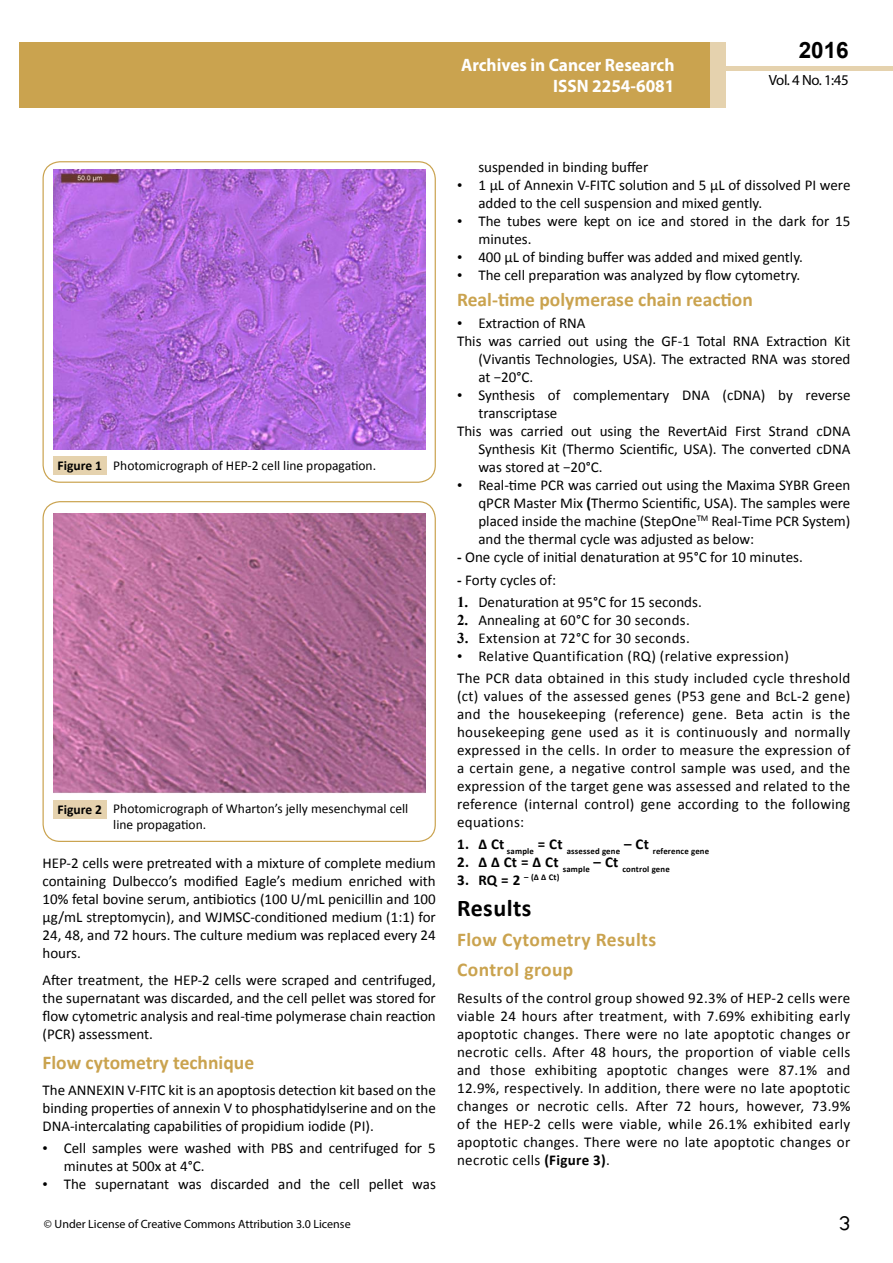
<style>
.page{position:relative;width:893px;height:1263px;background:#fff}
.page>*{position:absolute;margin:0;border:0;box-sizing:border-box;transform-origin:0 0}
.t1{font:25.5px "Tunga";color:#000}
.t2{font:700 24px "Calibri";letter-spacing:.02em;color:#000}
.t3{font:700 22.5px "Arial";color:#000}
.t4{font:700 19.5px "Calibri";color:#caa34f}
.t5{font:700 19.5px/30px "Calibri";letter-spacing:.02em;color:#caa34f}
.t6{font:700 18px/21.6px "Myriad Pro";color:#fff;text-align:right;scale:.96 1}
.t7{font:15px/18px "Calibri";color:#000;text-align:justify}
.t8{font:15px/22.2px "Calibri";letter-spacing:.02em;color:#000}
.t9{font:14.85px "Myriad Pro";letter-spacing:-.03em;color:#000}
.t10{font:13.5px/16.2px "Calibri";color:#000}
.t11{font:12px "Myriad Pro";color:#000}
.t12{font:700 8.7px "Calibri";letter-spacing:.02em;color:#000}
.s1{font-weight:700}
.s2{font-family:"Times New Roman"}
.s3{font-family:"Times New Roman";font-weight:700}
.s4{font-size:15px}
</style>
<div class="page">
<div style="left:722px;top:66px;width:171px;height:5px;background:#e5d2ae"></div>
<div style="left:19px;top:42px;width:706px;height:66px;background:#caa34f"></div>
<div style="left:710px;top:42px;width:15px;height:66px;background:#e5d2ae"></div>
<div style="left:43px;top:161px;width:393px;height:322px;border:1px solid #caa34f;border-radius:17px"></div>
<img style="left:53px;top:170px;width:372px;height:280px">
<div style="left:53px;top:456px;width:53px;height:18px;background:#e5d2ae"></div>
<div style="left:43px;top:501px;width:393px;height:341px;border:1px solid #caa34f;border-radius:17px"></div>
<img style="left:53px;top:514px;width:372px;height:280px">
<div style="left:53px;top:800px;width:53px;height:18px;background:#e5d2ae"></div>
<p class="t6" style="left:461px;top:53px;width:224px">Archives in Cancer Research<br>ISSN 2254-6081</p>
<h3 class="t3" style="left:799px;top:35px;width:52px">2016</h3>
<p class="t9" style="left:769px;top:71px;width:81px">Vol. 4 No. 1:45</p>
<p class="t10" style="left:58px;top:458px;width:320px"><span class="s1">Figure 1</span> Photomicrograph of HEP-2 cell line propagation.</p>
<p class="t10" style="left:113px;top:800px;width:297px;text-indent:-56px"><span class="s1">Figure 2</span> Photomicrograph of Wharton’s jelly mesenchymal cell line propagation.</p>
<p class="t7" style="left:43px;top:854px;width:395px">HEP-2 cells were pretreated with a mixture of complete medium containing Dulbecco’s modified Eagle’s medium enriched with 10% fetal bovine serum, antibiotics (100 U/mL penicillin and 100 μg/mL streptomycin), and WJMSC-conditioned medium (1:1) for 24, 48, and 72 hours. The culture medium was replaced every 24 hours.</p>
<p class="t7" style="left:43px;top:971px;width:395px">After treatment, the HEP-2 cells were scraped and centrifuged, the supernatant was discarded, and the cell pellet was stored for flow cytometric analysis and real-time polymerase chain reaction (PCR) assessment.</p>
<h3 class="t4" style="left:43px;top:1050px;width:213px">Flow cytometry technique</h3>
<p class="t7" style="left:43px;top:1081px;width:395px">The ANNEXIN V-FITC kit is an apoptosis detection kit based on the binding properties of annexin V to phosphatidylserine and on the DNA-intercalating capabilities of propidium iodide (PI).</p>
<p class="t7" style="left:64px;top:1139px;width:374px;text-indent:-21px"><span class="s2">•</span> Cell samples were washed with PBS and centrifuged for 5 minutes at 500x at 4°C.</p>
<p class="t7" style="left:43px;top:1175px;width:395px"><span class="s2">•</span> The supernatant was discarded and the cell pellet was</p>
<p class="t7" style="left:478px;top:158px;width:171px">suspended in binding buffer</p>
<p class="t7" style="left:478px;top:176px;width:374px;text-indent:-21px"><span class="s2">•</span> 1 µL of Annexin V-FITC solution and 5 µL of dissolved PI were added to the cell suspension and mixed gently.</p>
<p class="t7" style="left:478px;top:212px;width:374px;text-indent:-21px"><span class="s2">•</span> The tubes were kept on ice and stored in the dark for 15 minutes.</p>
<p class="t7" style="left:457px;top:248px;width:347px"><span class="s2">•</span> 400 µL of binding buffer was added and mixed gently.</p>
<p class="t7" style="left:457px;top:266px;width:345px"><span class="s2">•</span> The cell preparation was analyzed by flow cytometry.</p>
<h3 class="t4" style="left:457px;top:287px;width:297px">Real-time polymerase chain reaction</h3>
<p class="t7" style="left:457px;top:314px;width:130px"><span class="s2">•</span> Extraction of RNA</p>
<p class="t7" style="left:457px;top:332px;width:395px">This was carried out using the GF-1 Total RNA Extraction Kit</p>
<p class="t7" style="left:478px;top:350px;width:374px">(Vivantis Technologies, USA). The extracted RNA was stored</p>
<p class="t7" style="left:478px;top:368px;width:57px">at −20°C.</p>
<p class="t7" style="left:457px;top:386px;width:395px"><span class="s2">•</span> Synthesis of complementary DNA (cDNA) by reverse</p>
<p class="t7" style="left:478px;top:404px;width:81px">transcriptase</p>
<p class="t7" style="left:457px;top:422px;width:395px">This was carried out using the RevertAid First Strand cDNA</p>
<p class="t7" style="left:478px;top:440px;width:374px">Synthesis Kit (Thermo Scientific, USA). The converted cDNA</p>
<p class="t7" style="left:478px;top:458px;width:126px">was stored at −20°C.</p>
<p class="t7" style="left:478px;top:476px;width:374px;text-indent:-21px"><span class="s2">•</span> Real-time PCR was carried out using the Maxima SYBR Green qPCR Master Mix <span class="s1">(</span>Thermo Scientific, USA). The samples were placed inside the machine (StepOne<sup>TM</sup> Real-Time PCR System) and the thermal cycle was adjusted as below:</p>
<p class="t7" style="left:457px;top:548px;width:347px"><span class="s1">-</span> One cycle of initial denaturation at 95°C for 10 minutes.</p>
<p class="t7" style="left:457px;top:571px;width:100px"><span class="s1">-</span> Forty cycles of:</p>
<p class="t7" style="left:457px;top:593px;width:246px"><span class="s3">1.</span> Denaturation at 95°C for 15 seconds.</p>
<p class="t8" style="left:457px;top:609px;width:234px"><span class="s3">2.</span> Annealing at 60°C for 30 seconds.</p>
<p class="t8" style="left:457px;top:627px;width:234px"><span class="s3">3.</span> Extension at 72°C for 30 seconds.</p>
<p class="t8" style="left:457px;top:645px;width:395px"><span class="s2">•</span> Relative Quantification (RQ) (relative expression)<br>The PCR data obtained in this study included cycle threshold</p>
<p class="t7" style="left:457px;top:687px;width:395px">(ct) values of the assessed genes (P53 gene and BcL-2 gene) and the housekeeping (reference) gene. Beta actin is the housekeeping gene used as it is continuously and normally expressed in the cells. In order to measure the expression of a certain gene, a negative control sample was used, and the expression of the target gene was assessed and related to the reference (internal control) gene according to the following equations:</p>
<p class="t12" style="left:457px;top:846px;width:254px"><sup>1.</sup> <sup>Δ</sup> <sup>Ct</sup> sample <sup>=</sup> <sup>Ct</sup> assessed gene <sup>–</sup> <sup>Ct</sup> reference gene</p>
<p class="t12" style="left:457px;top:864px;width:214px"><sup>2.</sup> <sup>Δ</sup> <sup>Δ</sup> <sup>Ct</sup> <sup>=</sup> <sup>Δ</sup> <sup>Ct</sup> sample <sup>–</sup> <sup>Ct</sup> control gene</p>
<p class="t12" style="left:457px;top:872px;width:104px"><span class="s4">3. RQ = 2</span> – (Δ Δ Ct)</p>
<h2 class="t2" style="left:457px;top:893px;width:76px">Results</h2>
<h3 class="t5" style="left:457px;top:924px;width:201px">Flow Cytometry Results<br>Control group</h3>
<p class="t7" style="left:457px;top:988px;width:395px">Results of the control group showed 92.3% of HEP-2 cells were viable 24 hours after treatment, with 7.69% exhibiting early apoptotic changes. There were no late apoptotic changes or necrotic cells. After 48 hours, the proportion of viable cells and those exhibiting apoptotic changes were 87.1% and 12.9%, respectively. In addition, there were no late apoptotic changes or necrotic cells. After 72 hours, however, 73.9% of the HEP-2 cells were viable, while 26.1% exhibited early apoptotic changes. There were no late apoptotic changes or necrotic cells <span class="s1">(Figure 3)</span>.</p>
<p class="t11" style="left:44px;top:1217px;width:308px">© Under License of Creative Commons Attribution 3.0 License</p>
<h1 class="t1" style="left:839px;top:1206px;width:13px">3</h1>
</div>
